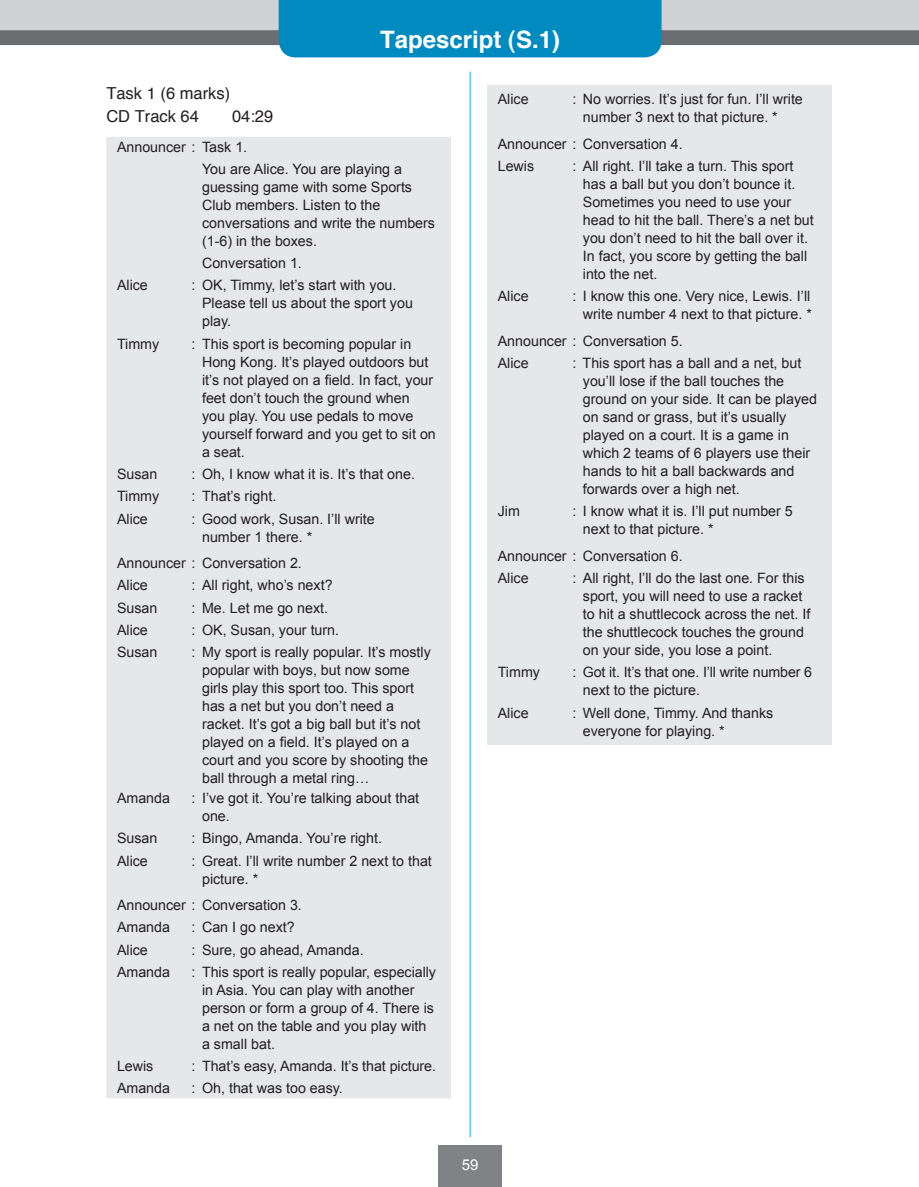
<style>
.page{position:relative;width:919px;height:1187px;background:#fff}
.page>*{position:absolute;margin:0;border:0;box-sizing:border-box;transform-origin:0 0}
.t1{font:700 24px "Helvetica";color:#fff}
.t2{font:16.5px/22.5px "Helvetica";color:#231f20}
.t3{font:15px "Arial";color:#fff}
.t4{font:14.25px/18px "Arial";color:#231f20}
</style>
<div class="page">
<svg style="left:0;top:0;width:918px;height:57px;background:#70aac1"></svg>
<div style="left:438px;top:1144px;width:64px;height:42px;background:#808285"></div>
<hr style="left:469px;top:72px;width:1px;height:1064px;background:#00aeef">
<div style="left:106px;top:137px;width:345px;height:961px;background:#e6e7e9"></div>
<div style="left:487px;top:85px;width:344px;height:659px;background:#e6e7e9"></div>
<h1 class="t1" style="left:380px;top:18px;width:182px">Tapescript (S.1)</h1>
<p class="t2" style="left:106px;top:82px;width:125px">Task 1 (6 marks)<br>CD Track 64</p>
<p class="t2" style="left:232px;top:104px;width:43px">04:29</p>
<p class="t4" style="left:202px;top:136px;width:201px;line-height:22.2px;text-indent:-85px">Announcer : Task 1.<br>You are Alice. You are playing a</p>
<p class="t4" style="left:202px;top:178px;width:234px">guessing game with some Sports<br>Club members. Listen to the conversations and write the numbers (1-6) in the boxes.</p>
<p class="t4" style="left:202px;top:254px;width:101px">Conversation 1.</p>
<p class="t4" style="left:117px;top:276px;width:32px">Alice</p>
<p class="t4" style="left:202px;top:276px;width:212px;text-indent:-10px">: OK, Timmy, let’s start with you.<br>Please tell us about the sport you play.</p>
<p class="t4" style="left:117px;top:335px;width:44px">Timmy</p>
<p class="t4" style="left:202px;top:335px;width:235px;text-indent:-10px">: This sport is becoming popular in<br>Hong Kong. It’s played outdoors but it’s not played on a field. In fact, your feet don’t touch the ground when you play. You use pedals to move yourself forward and you get to sit on a seat.</p>
<p class="t4" style="left:117px;top:465px;width:42px">Susan</p>
<p class="t4" style="left:191px;top:465px;width:225px">: Oh, I know what it is. It’s that one.</p>
<p class="t4" style="left:117px;top:487px;width:44px">Timmy</p>
<p class="t4" style="left:191px;top:487px;width:86px">: That’s right.</p>
<p class="t4" style="left:117px;top:509px;width:32px">Alice</p>
<p class="t4" style="left:202px;top:509px;width:174px;text-indent:-10px">: Good work, Susan. I’ll write number 1 there. *</p>
<p class="t4" style="left:117px;top:552px;width:186px;line-height:22.2px">Announcer : Conversation 2.<br>Alice</p>
<p class="t4" style="left:191px;top:576px;width:142px">: All right, who’s next?</p>
<p class="t4" style="left:117px;top:598px;width:42px">Susan</p>
<p class="t4" style="left:191px;top:598px;width:138px">: Me. Let me go next.</p>
<p class="t4" style="left:117px;top:621px;width:32px">Alice</p>
<p class="t4" style="left:191px;top:621px;width:149px">: OK, Susan, your turn.</p>
<p class="t4" style="left:117px;top:643px;width:42px">Susan</p>
<p class="t4" style="left:202px;top:643px;width:230px;text-indent:-10px">: My sport is really popular. It’s mostly popular with boys, but now some girls play this sport too. This sport has a net but you don’t need a racket. It’s got a big ball but it’s not played on a field. It’s played on a court and you score by shooting the ball through a metal ring…</p>
<p class="t4" style="left:117px;top:789px;width:55px">Amanda</p>
<p class="t4" style="left:202px;top:789px;width:219px;text-indent:-10px">: I’ve got it. You’re talking about that one.</p>
<p class="t4" style="left:117px;top:829px;width:42px">Susan</p>
<p class="t4" style="left:191px;top:829px;width:192px">: Bingo, Amanda. You’re right.</p>
<p class="t4" style="left:117px;top:851px;width:32px">Alice</p>
<p class="t4" style="left:202px;top:851px;width:231px;text-indent:-10px">: Great. I’ll write number 2 next to that picture. *</p>
<p class="t4" style="left:117px;top:894px;width:186px;line-height:22.2px">Announcer : Conversation 3.<br>Amanda</p>
<p class="t4" style="left:191px;top:918px;width:105px">: Can I go next?</p>
<p class="t4" style="left:117px;top:940px;width:32px">Alice</p>
<p class="t4" style="left:191px;top:940px;width:174px">: Sure, go ahead, Amanda.</p>
<p class="t4" style="left:117px;top:962px;width:55px">Amanda</p>
<p class="t4" style="left:202px;top:962px;width:235px;text-indent:-10px">: This sport is really popular, especially in Asia. You can play with another person or form a group of 4. There is a net on the table and you play with a small bat.</p>
<p class="t4" style="left:117px;top:1057px;width:38px">Lewis</p>
<p class="t4" style="left:191px;top:1057px;width:246px">: That’s easy, Amanda. It’s that picture.</p>
<p class="t4" style="left:117px;top:1079px;width:55px">Amanda</p>
<p class="t4" style="left:191px;top:1079px;width:153px">: Oh, that was too easy.</p>
<p class="t4" style="left:497px;top:90px;width:32px">Alice</p>
<p class="t4" style="left:583px;top:90px;width:221px;text-indent:-10px">: No worries. It’s just for fun. I’ll write number 3 next to that picture. *</p>
<p class="t4" style="left:497px;top:133px;width:186px;line-height:22.2px">Announcer : Conversation 4.<br>Lewis</p>
<p class="t4" style="left:583px;top:157px;width:232px;text-indent:-10px">: All right. I’ll take a turn. This sport has a ball but you don’t bounce it.<br>Sometimes you need to use your head to hit the ball. There’s a net but you don’t need to hit the ball over it.<br>In fact, you score by getting the ball into the net.</p>
<p class="t4" style="left:497px;top:287px;width:32px">Alice</p>
<p class="t4" style="left:572px;top:287px;width:241px;text-align:right">: I know this one. Very nice, Lewis. I’ll write number 4 next to that picture. *</p>
<p class="t4" style="left:497px;top:330px;width:186px;line-height:22.2px">Announcer : Conversation 5.<br>Alice</p>
<p class="t4" style="left:583px;top:354px;width:235px;text-indent:-10px">: This sport has a ball and a net, but you’ll lose if the ball touches the ground on your side. It can be played on sand or grass, but it’s usually played on a court. It is a game in which 2 teams of 6 players use their hands to hit a ball backwards and forwards over a high net.</p>
<p class="t4" style="left:497px;top:502px;width:24px">Jim</p>
<p class="t4" style="left:583px;top:502px;width:211px;text-indent:-10px">: I know what it is. I’ll put number 5 next to that picture. *</p>
<p class="t4" style="left:497px;top:545px;width:186px;line-height:22.2px">Announcer : Conversation 6.<br>Alice</p>
<p class="t4" style="left:583px;top:569px;width:229px;text-indent:-10px">: All right, I’ll do the last one. For this sport, you will need to use a racket to hit a shuttlecock across the net. If the shuttlecock touches the ground on your side, you lose a point.</p>
<p class="t4" style="left:497px;top:663px;width:44px">Timmy</p>
<p class="t4" style="left:583px;top:663px;width:231px;text-indent:-10px">: Got it. It’s that one. I’ll write number 6 next to the picture.</p>
<p class="t4" style="left:497px;top:703px;width:32px">Alice</p>
<p class="t4" style="left:583px;top:703px;width:192px;text-indent:-10px">: Well done, Timmy. And thanks everyone for playing. *</p>
<p class="t3" style="left:461px;top:1154px;width:18px">59</p>
</div>
